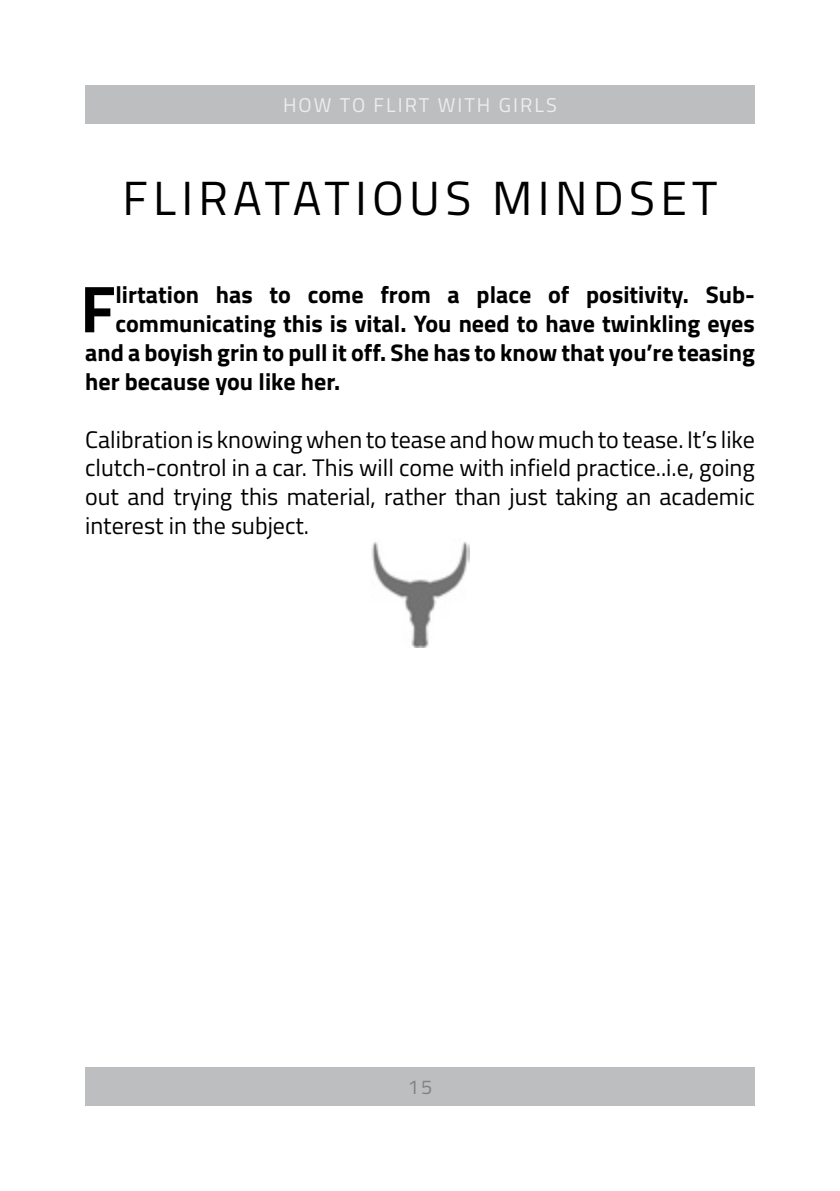
<style>
.page{position:relative;width:840px;height:1191px;background:#fff}
.page>*{position:absolute;margin:0;border:0;box-sizing:border-box;transform-origin:0 0}
.t1{font:700 66.4px "Titillium";color:#000}
.t2{font:48px "Titillium";letter-spacing:.11em;color:#000}
.t3{font:24px/28.8px "Titillium";color:#000;text-align:justify}
.t4{font:700 24px "Titillium";color:#000}
.t5{font:20px "Titillium";letter-spacing:.1em;color:#ededee}
.t6{font:20px "Titillium";color:#808285}
</style>
<div class="page">
<div style="left:85px;top:1067px;width:669px;height:39px;background:#bcbec0"></div>
<div style="left:85px;top:85px;width:669px;height:39px;background:#bcbec0"></div>
<img style="left:371px;top:541px;width:98px;height:106px">
<p class="t5" style="left:283px;top:90px;width:275px">HOW TO FLIRT WITH GIRLS</p>
<h2 class="t2" style="left:122px;top:163px;width:596px">FLIRATATIOUS MINDSET</h2>
<h1 class="t1" style="left:80px;top:258px;width:37px">F</h1>
<p class="t4" style="left:115px;top:277px;width:640px">lirtation has to come from a place of positivity. Sub-</p>
<p class="t4" style="left:115px;top:305px;width:640px">communicating this is vital. You need to have twinkling eyes</p>
<p class="t4" style="left:85px;top:334px;width:670px">and a boyish grin to pull it off. She has to know that you’re teasing</p>
<p class="t4" style="left:85px;top:363px;width:256px">her because you like her.</p>
<p class="t3" style="left:85px;top:423px;width:671px">Calibration is knowing when to tease and how much to tease. It’s like clutch-control in a car. This will come with infield practice..i.e, going out and trying this material, rather than just taking an academic interest in the subject.</p>
<p class="t6" style="left:407px;top:1072px;width:26px">15</p>
</div>
